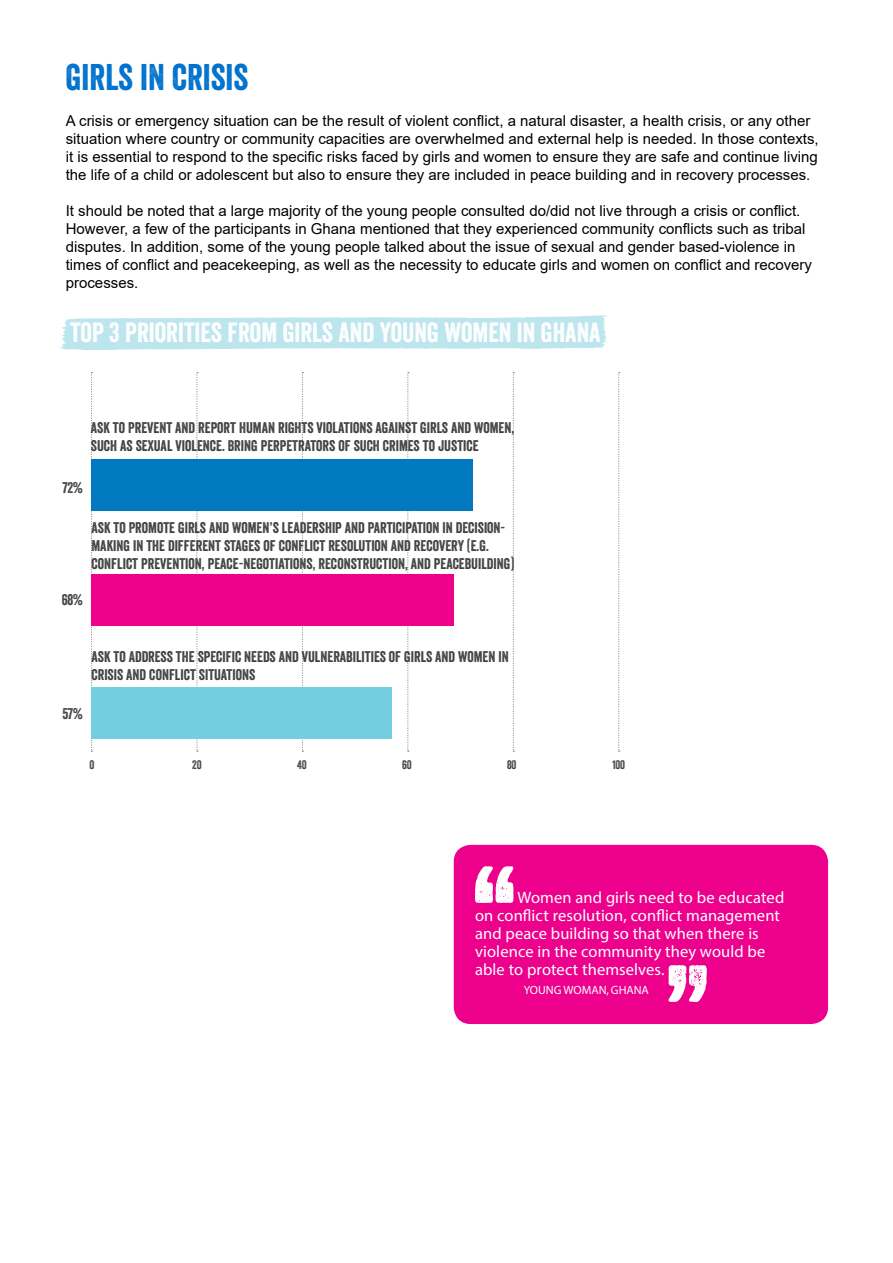
<style>
.page{position:relative;width:893px;height:1263px;background:#fff}
.page>*{position:absolute;margin:0;border:0;box-sizing:border-box;transform-origin:0 0}
.t1{font:36px "Veneer";color:#0072ce}
.t2{font:27px "Veneer";color:#fff}
.t3{font:16.5px/18px "Myriad Pro";letter-spacing:.005em;color:#fff}
.t4{font:15px/18px "Arial";color:#000}
.t5{font:15px/18px "Veneer";color:#424142}
.t6{font:15px "Veneer";color:#414042}
.t7{font:12px "Myriad Pro";letter-spacing:-.005em;color:#fff}
.t8{font:12px "Veneer";letter-spacing:-.02em;color:#414042}
</style>
<div class="page">
<svg style="left:91px;top:372px;width:1px;height:380px"></svg>
<svg style="left:196px;top:372px;width:2px;height:380px"></svg>
<svg style="left:302px;top:372px;width:1px;height:380px"></svg>
<svg style="left:407px;top:372px;width:2px;height:380px"></svg>
<svg style="left:513px;top:372px;width:1px;height:380px"></svg>
<svg style="left:618px;top:372px;width:2px;height:380px"></svg>
<div style="left:91px;top:460px;width:382px;height:51px;background:#0079c1"></div>
<div style="left:91px;top:688px;width:300px;height:51px;background:#74cee2"></div>
<div style="left:91px;top:575px;width:363px;height:51px;background:#ec008c"></div>
<div style="left:454px;top:845px;width:374px;height:179px;background:#ec008c;border-radius:17px"></div>
<svg style="left:475px;top:866px;width:39px;height:37px"></svg>
<svg style="left:668px;top:965px;width:39px;height:37px"></svg>
<svg style="left:60px;top:315px;width:547px;height:35px;background:#c4e8f0"></svg>
<h1 class="t1" style="left:66px;top:55px;width:184px">GIRLS IN CRISIS</h1>
<p class="t4" style="left:66px;top:111px;width:754px">A crisis or emergency situation can be the result of violent conflict, a natural disaster, a health crisis, or any other situation where country or community capacities are overwhelmed and external help is needed. In those contexts, it is essential to respond to the specific risks faced by girls and women to ensure they are safe and continue living the life of a child or adolescent but also to ensure they are included in peace building and in recovery processes.</p>
<p class="t4" style="left:66px;top:201px;width:748px">It should be noted that a large majority of the young people consulted do/did not live through a crisis or conflict.<br>However, a few of the participants in Ghana mentioned that they experienced community conflicts such as tribal disputes. In addition, some of the young people talked about the issue of sexual and gender based-violence in times of conflict and peacekeeping, as well as the necessity to educate girls and women on conflict and recovery processes.</p>
<h2 class="t2" style="left:70px;top:316px;width:532px">TOP 3 PRIORITIES FROM GIRLS AND YOUNG WOMEN IN GHANA</h2>
<p class="t5" style="left:91px;top:419px;width:425px">ASK TO PREVENT AND REPORT HUMAN RIGHTS VIOLATIONS AGAINST GIRLS AND WOMEN,<br>SUCH AS SEXUAL VIOLENCE. BRING PERPETRATORS OF SUCH CRIMES TO JUSTICE</p>
<p class="t6" style="left:62px;top:478px;width:22px">72%</p>
<p class="t6" style="left:62px;top:590px;width:23px">68%</p>
<p class="t5" style="left:91px;top:519px;width:424px">ASK TO PROMOTE GIRLS AND WOMEN’S LEADERSHIP AND PARTICIPATION IN DECISION-<br>MAKING IN THE DIFFERENT STAGES OF CONFLICT RESOLUTION AND RECOVERY (E.G.<br>CONFLICT PREVENTION, PEACE-NEGOTIATIONS, RECONSTRUCTION, AND PEACEBUILDING)</p>
<p class="t5" style="left:91px;top:648px;width:419px">ASK TO ADDRESS THE SPECIFIC NEEDS AND VULNERABILITIES OF GIRLS AND WOMEN IN<br>CRISIS AND CONFLICT SITUATIONS</p>
<p class="t6" style="left:62px;top:704px;width:22px">57%</p>
<p class="t8" style="left:90px;top:757px;width:6px">0</p>
<p class="t8" style="left:192px;top:757px;width:11px">20</p>
<p class="t8" style="left:297px;top:757px;width:11px">40</p>
<p class="t8" style="left:402px;top:757px;width:11px">60</p>
<p class="t8" style="left:507px;top:757px;width:11px">80</p>
<p class="t8" style="left:612px;top:757px;width:14px">100</p>
<p class="t3" style="left:475px;top:888px;width:311px;text-indent:42px">Women and girls need to be educated on conflict resolution, conflict management and peace building so that when there is violence in the community they would be able to protect themselves.</p>
<p class="t7" style="left:524px;top:983px;width:127px">YOUNG WOMAN, GHANA</p>
</div>
